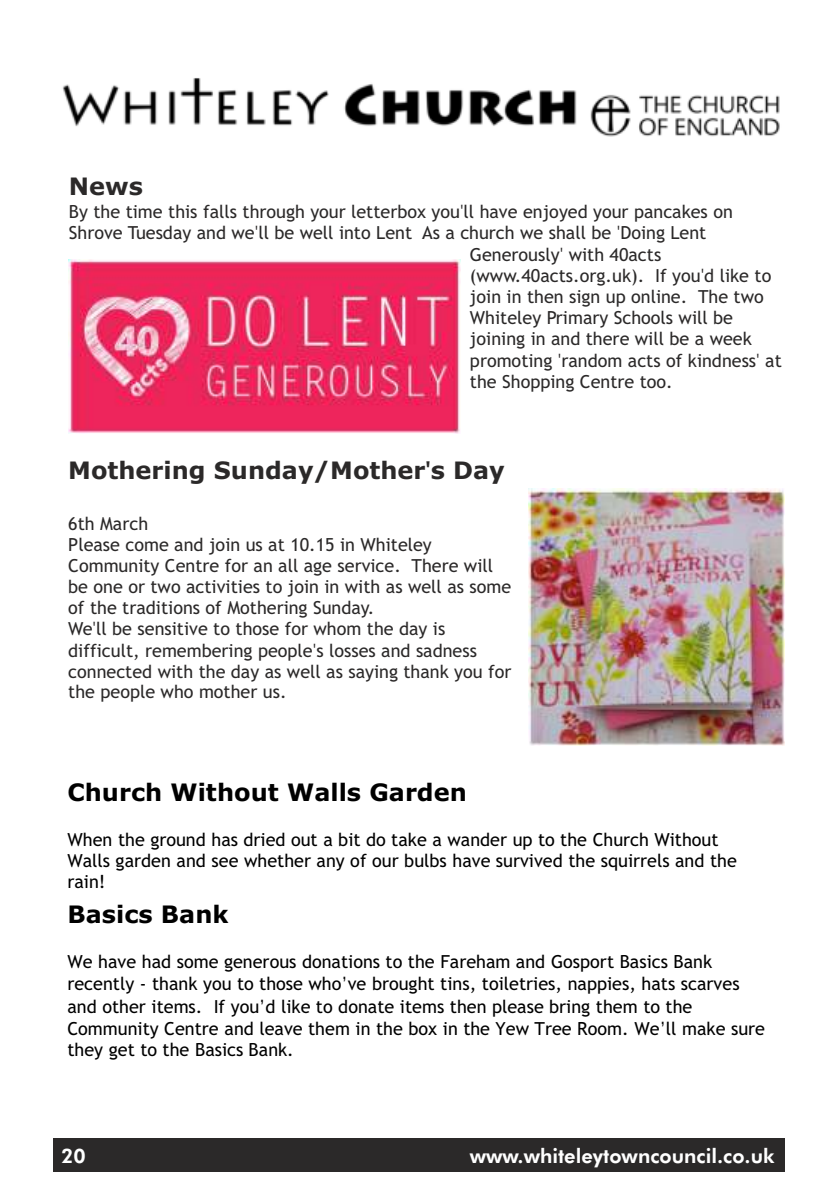
<style>
.page{position:relative;width:840px;height:1191px;background:#fff}
.page>*{position:absolute;margin:0;border:0;box-sizing:border-box;transform-origin:0 0}
.t1{font:700 24px "Verdana";color:#000}
.t2{font:700 24px "Verdana";color:#2b2929}
.t3{font:800 20px "Futura BT";color:#fff}
.t4{font:18px/21px "Trebuchet MS";color:#2b2929}
.t5{font:18px/21.8px "Trebuchet MS";color:#000}
.s1{font-family:"Century Gothic"}
</style>
<div class="page">
<div style="left:53px;top:1138px;width:731px;height:34px;background:#2b2929"></div>
<img style="left:62px;top:78px;width:718px;height:59px">
<img style="left:68px;top:260px;width:392px;height:173px">
<img style="left:528px;top:488px;width:256px;height:257px">
<h1 class="t2" style="left:69px;top:177px;width:76px">News</h1>
<p class="t4" style="left:69px;top:203px;width:665px">By the time this falls through your letterbox you<span class="s1">'</span>ll have enjoyed your pancakes on</p>
<p class="t4" style="left:69px;top:224px;width:638px">Shrove Tuesday and we<span class="s1">'</span>ll be well into Lent As a church we shall be <span class="s1">'</span>Doing Lent</p>
<p class="t4" style="left:469px;top:246px;width:193px">Generously<span class="s1">'</span> with 40acts</p>
<p class="t4" style="left:469px;top:267px;width:303px">(www.40acts.org.uk). If you<span class="s1">'</span>d like to</p>
<p class="t4" style="left:469px;top:288px;width:295px">join in then sign up online. The two</p>
<p class="t4" style="left:469px;top:309px;width:264px">Whiteley Primary Schools will be</p>
<p class="t4" style="left:469px;top:330px;width:283px">joining in and there will be a week</p>
<p class="t4" style="left:469px;top:351px;width:313px">promoting <span class="s1">'</span>random acts of kindness<span class="s1">'</span> at</p>
<p class="t4" style="left:469px;top:372px;width:204px">the Shopping Centre too.</p>
<h1 class="t2" style="left:68px;top:460px;width:438px">Mothering Sunday/Mother<span class="s1">'</span>s Day</h1>
<p class="t4" style="left:68px;top:515px;width:444px">6th March<br>Please come and join us at 10.15 in Whiteley Community Centre for an all age service. There will be one or two activities to join in with as well as some of the traditions of Mothering Sunday.<br>We<span class="s1">'</span>ll be sensitive to those for whom the day is difficult, remembering people<span class="s1">'</span>s losses and sadness connected with the day as well as saying thank you for the people who mother us.</p>
<h1 class="t1" style="left:67px;top:782px;width:401px">Church Without Walls Garden</h1>
<p class="t5" style="left:67px;top:831px;width:670px;line-height:21px">When the ground has dried out a bit do take a wander up to the Church Without<br>Walls garden and see whether any of our bulbs have survived the squirrels and the rain!</p>
<h1 class="t1" style="left:67px;top:905px;width:163px">Basics Bank</h1>
<p class="t5" style="left:67px;top:952px;width:698px">We have had some generous donations to the Fareham and Gosport Basics Bank recently - thank you to those who<span class="s1">’</span>ve brought tins, toiletries, nappies, hats scarves and other items. If you<span class="s1">’</span>d like to donate items then please bring them to the Community Centre and leave them in the box in the Yew Tree Room. We<span class="s1">’</span>ll make sure they get to the Basics Bank.</p>
<p class="t3" style="left:61px;top:1148px;width:26px">20</p>
<p class="t3" style="left:469px;top:1148px;width:306px">www.whiteleytowncouncil.co.uk</p>
</div>
